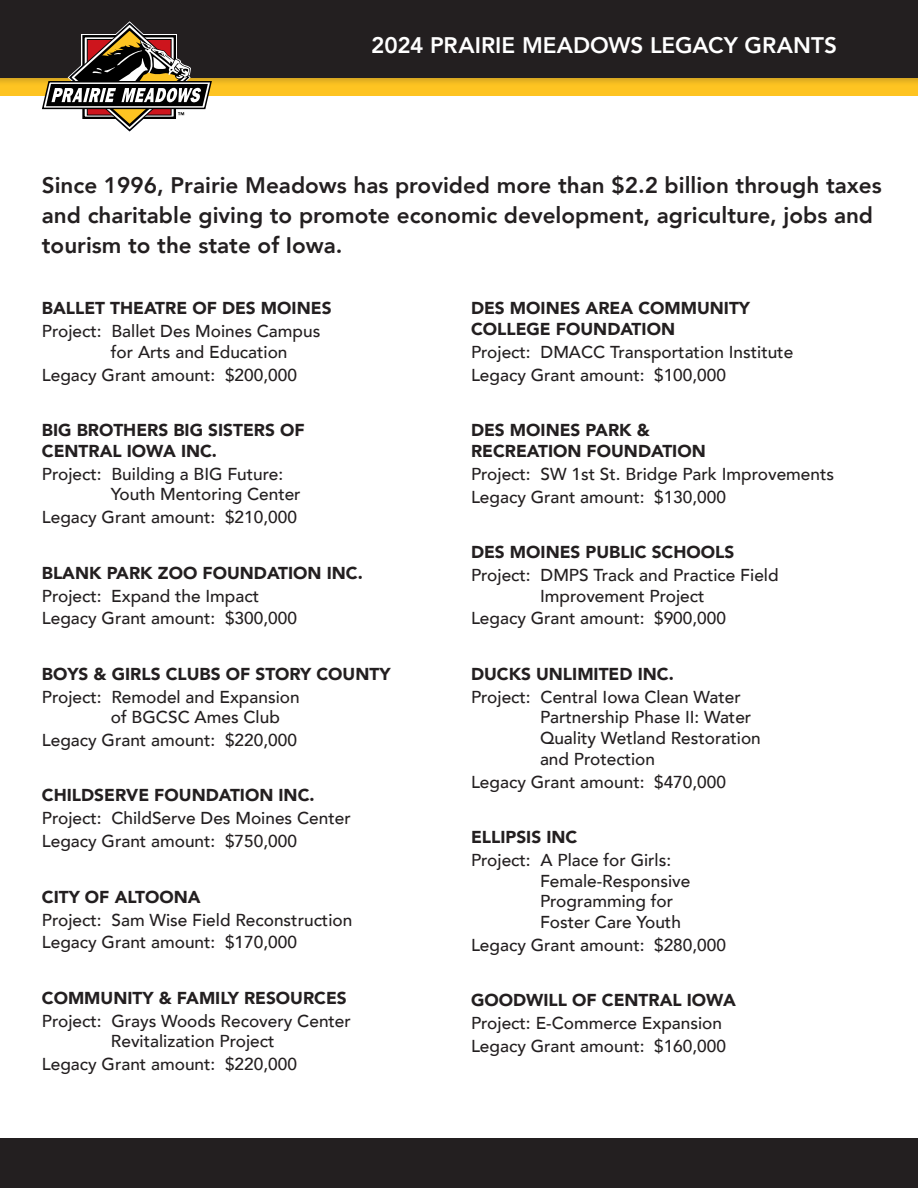
<style>
.page{position:relative;width:918px;height:1188px;background:#fff}
.page>*{position:absolute;margin:0;border:0;box-sizing:border-box;transform-origin:0 0}
.t1{font:800 22.5px/30px "Avenir";color:#231f20}
.Title_management{font:800 22.5px "Avenir";color:#fff}
.PROJECT{font:500 17.25px/20.7px "Avenir";color:#231f20}
.LEGACY{font:500 17.25px "Avenir";color:#231f20}
.Legacy_Grant_Recipient{font:900 17.25px/20.7px "Avenir";color:#231f20}
</style>
<div class="page">
<div style="left:0;top:1138px;width:918px;height:50px;background:#231f20"></div>
<div style="left:0;top:77px;width:918px;height:19px;background:#fec422"></div>
<div style="left:0;top:0;width:918px;height:87px;background:#231f20;opacity:.25"></div>
<div style="left:0;top:0;width:918px;height:77px;background:#231f20"></div>
<svg style="left:42px;top:21px;width:170px;height:111px"></svg>
<p class="Title_management" style="left:371px;top:27px;width:467px">2024 PRAIRIE MEADOWS LEGACY GRANTS</p>
<p class="t1" style="left:42px;top:170px;width:841px">Since 1996, Prairie Meadows has provided more than $2.2 billion through taxes and charitable giving to promote economic development, agriculture, jobs and tourism to the state of Iowa.</p>
<p class="Legacy_Grant_Recipient" style="left:42px;top:297px;width:291px">BALLET THEATRE OF DES MOINES</p>
<p class="PROJECT" style="left:111px;top:320px;width:211px;text-indent:-69px">Project: Ballet Des Moines Campus for Arts and Education</p>
<p class="LEGACY" style="left:42px;top:360px;width:257px">Legacy Grant amount: $200,000</p>
<p class="Legacy_Grant_Recipient" style="left:42px;top:419px;width:264px">BIG BROTHERS BIG SISTERS OF<br>CENTRAL IOWA INC.</p>
<p class="PROJECT" style="left:111px;top:462px;width:191px;text-indent:-69px">Project: Building a BIG Future:<br>Youth Mentoring Center</p>
<p class="LEGACY" style="left:42px;top:502px;width:257px">Legacy Grant amount: $210,000</p>
<p class="Legacy_Grant_Recipient" style="left:42px;top:562px;width:322px">BLANK PARK ZOO FOUNDATION INC.</p>
<p class="PROJECT" style="left:42px;top:584px;width:219px">Project: Expand the Impact</p>
<p class="LEGACY" style="left:42px;top:604px;width:257px">Legacy Grant amount: $300,000</p>
<p class="Legacy_Grant_Recipient" style="left:42px;top:663px;width:350px">BOYS &amp; GIRLS CLUBS OF STORY COUNTY</p>
<p class="PROJECT" style="left:111px;top:685px;width:190px;text-indent:-69px">Project: Remodel and Expansion of BGCSC Ames Club</p>
<p class="LEGACY" style="left:42px;top:725px;width:257px">Legacy Grant amount: $220,000</p>
<p class="Legacy_Grant_Recipient" style="left:42px;top:785px;width:274px">CHILDSERVE FOUNDATION INC.</p>
<p class="PROJECT" style="left:42px;top:807px;width:310px">Project: ChildServe Des Moines Center</p>
<p class="LEGACY" style="left:42px;top:826px;width:257px">Legacy Grant amount: $750,000</p>
<p class="Legacy_Grant_Recipient" style="left:42px;top:886px;width:160px">CITY OF ALTOONA</p>
<p class="PROJECT" style="left:42px;top:908px;width:312px">Project: Sam Wise Field Reconstruction</p>
<p class="LEGACY" style="left:42px;top:928px;width:257px">Legacy Grant amount: $170,000</p>
<p class="Legacy_Grant_Recipient" style="left:42px;top:987px;width:306px">COMMUNITY &amp; FAMILY RESOURCES</p>
<p class="PROJECT" style="left:42px;top:1009px;width:311px;text-align:center">Project: Grays Woods Recovery Center<br>Revitalization Project</p>
<p class="LEGACY" style="left:42px;top:1049px;width:257px">Legacy Grant amount: $220,000</p>
<p class="Legacy_Grant_Recipient" style="left:471px;top:297px;width:281px">DES MOINES AREA COMMUNITY<br>COLLEGE FOUNDATION</p>
<p class="PROJECT" style="left:471px;top:341px;width:324px">Project: DMACC Transportation Institute</p>
<p class="LEGACY" style="left:471px;top:360px;width:257px">Legacy Grant amount: $100,000</p>
<p class="Legacy_Grant_Recipient" style="left:471px;top:419px;width:236px">DES MOINES PARK &amp;<br>RECREATION FOUNDATION</p>
<p class="PROJECT" style="left:471px;top:462px;width:365px">Project: SW 1st St. Bridge Park Improvements</p>
<p class="LEGACY" style="left:471px;top:482px;width:257px">Legacy Grant amount: $130,000</p>
<p class="Legacy_Grant_Recipient" style="left:471px;top:541px;width:265px">DES MOINES PUBLIC SCHOOLS</p>
<p class="PROJECT" style="left:471px;top:564px;width:309px;text-align:center">Project: DMPS Track and Practice Field<br>Improvement Project</p>
<p class="LEGACY" style="left:471px;top:604px;width:257px">Legacy Grant amount: $900,000</p>
<p class="Legacy_Grant_Recipient" style="left:471px;top:663px;width:204px">DUCKS UNLIMITED INC.</p>
<p class="PROJECT" style="left:540px;top:685px;width:222px;text-indent:-69px">Project: Central Iowa Clean Water<br>Partnership Phase II: Water<br>Quality Wetland Restoration and Protection</p>
<p class="LEGACY" style="left:471px;top:767px;width:257px">Legacy Grant amount: $470,000</p>
<p class="Legacy_Grant_Recipient" style="left:471px;top:826px;width:108px">ELLIPSIS INC</p>
<p class="PROJECT" style="left:540px;top:849px;width:152px;text-indent:-69px">Project: A Place for Girls:<br>Female-Responsive<br>Programming for<br>Foster Care Youth</p>
<p class="LEGACY" style="left:471px;top:930px;width:257px">Legacy Grant amount: $280,000</p>
<p class="Legacy_Grant_Recipient" style="left:471px;top:989px;width:266px">GOODWILL OF CENTRAL IOWA</p>
<p class="PROJECT" style="left:471px;top:1012px;width:253px">Project: E-Commerce Expansion</p>
<p class="LEGACY" style="left:471px;top:1031px;width:257px">Legacy Grant amount: $160,000</p>
</div>
